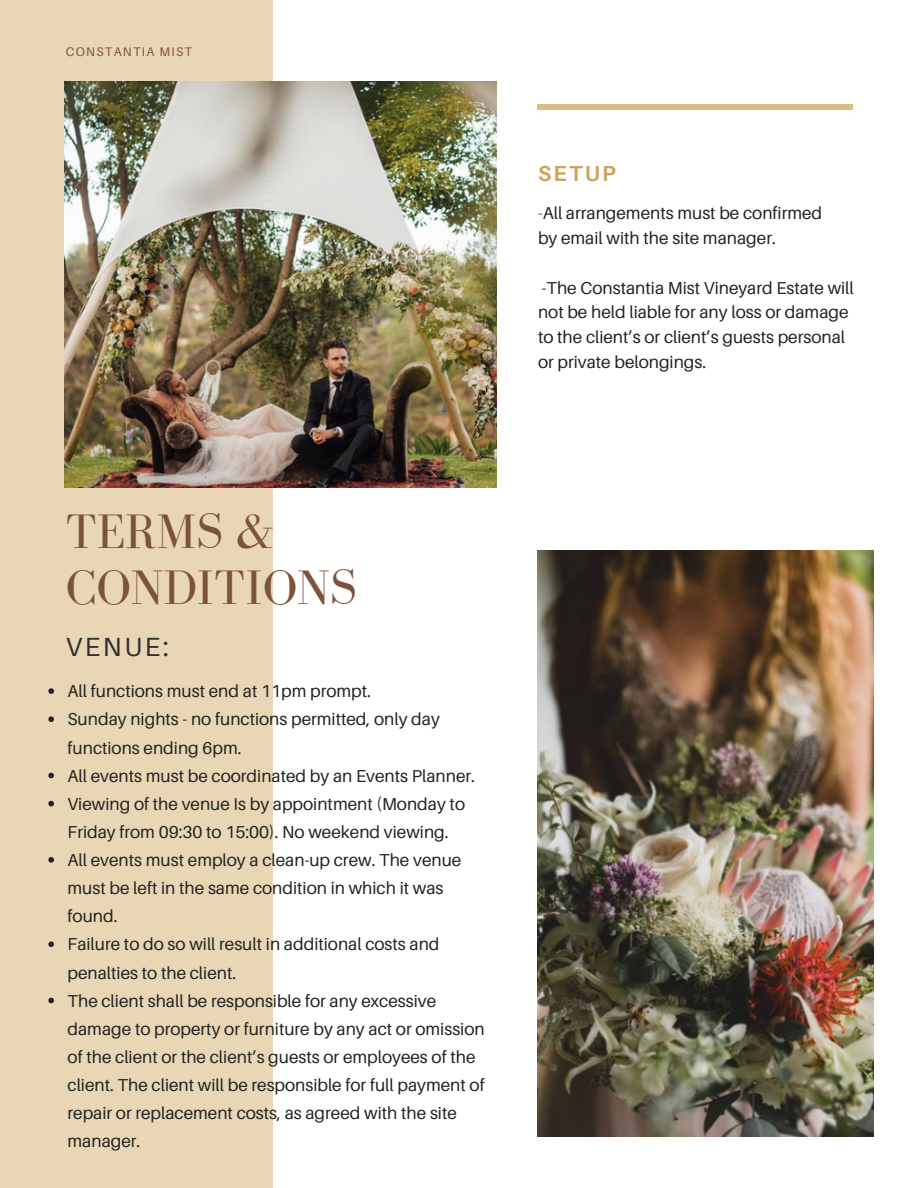
<style>
.page{position:relative;width:918px;height:1188px;background:#fff}
.page>*{position:absolute;margin:0;border:0;box-sizing:border-box;transform-origin:0 0}
.t1{font:49.8px/56.2px "Bodoni FLF";color:#7d523a}
.t2{font:26.25px "Aileron";letter-spacing:.1em;color:#302f32}
.t3{font:700 21.75px "Aileron";letter-spacing:.1em;color:#cba461}
.t4{font:17.25px/28.2px "Aileron";color:#222}
.t5{font:12.45px "Aileron";letter-spacing:.1em;color:#7d523a}
.s1{color:#7d523a}
</style>
<div class="page">
<div style="left:0;top:0;width:272px;height:1188px;background:#e8d6b5"></div>
<img style="left:64px;top:81px;width:432px;height:406px">
<svg style="left:48px;top:688px;width:6px;height:6px"></svg>
<svg style="left:48px;top:716px;width:6px;height:6px"></svg>
<svg style="left:48px;top:773px;width:6px;height:5px"></svg>
<svg style="left:48px;top:801px;width:6px;height:5px"></svg>
<svg style="left:48px;top:857px;width:6px;height:6px"></svg>
<svg style="left:48px;top:941px;width:6px;height:6px"></svg>
<svg style="left:48px;top:998px;width:6px;height:5px"></svg>
<img style="left:537px;top:550px;width:337px;height:586px">
<hr style="left:537px;top:105px;width:315px;height:4px;background:#dabb84">
<p class="t5" style="left:66px;top:44px;width:128px">CONSTANTIA MIST</p>
<p class="t3" style="left:538px;top:160px;width:79px">SETUP</p>
<p class="t4" style="left:538px;top:200px;width:286px;line-height:24.8px"><span class="s1">-</span>All arrangements must be confirmed by email with the site manager.</p>
<p class="t4" style="left:538px;top:275px;width:317px;line-height:24.8px">-The Constantia Mist Vineyard Estate will not be held liable for any loss or damage to the client’s or client’s guests personal or private belongings.</p>
<p class="t1" style="left:66px;top:503px;width:292px">TERMS &amp;<br>CONDITIONS</p>
<h3 class="t2" style="left:66px;top:630px;width:104px">VENUE:</h3>
<h1 class="t4" style="left:68px;top:677px;width:305px">All functions must end at 11pm prompt.</h1>
<h2 class="t4" style="left:68px;top:705px;width:374px">Sunday nights - no functions permitted, only day functions ending 6pm.</h2>
<p class="t4" style="left:68px;top:761px;width:409px">All events must be coordinated by an Events Planner.</p>
<p class="t4" style="left:68px;top:789px;width:399px">Viewing of the venue Is by appointment (Monday to<br>Friday from 09:30 to 15:00). No weekend viewing.</p>
<p class="t4" style="left:68px;top:846px;width:395px">All events must employ a clean-up crew. The venue must be left in the same condition in which it was found.</p>
<p class="t4" style="left:68px;top:930px;width:374px">Failure to do so will result in additional costs and penalties to the client.</p>
<p class="t4" style="left:68px;top:986px;width:419px">The client shall be responsible for any excessive damage to property or furniture by any act or omission of the client or the client’s guests or employees of the client. The client will be responsible for full payment of repair or replacement costs, as agreed with the site manager.</p>
</div>
